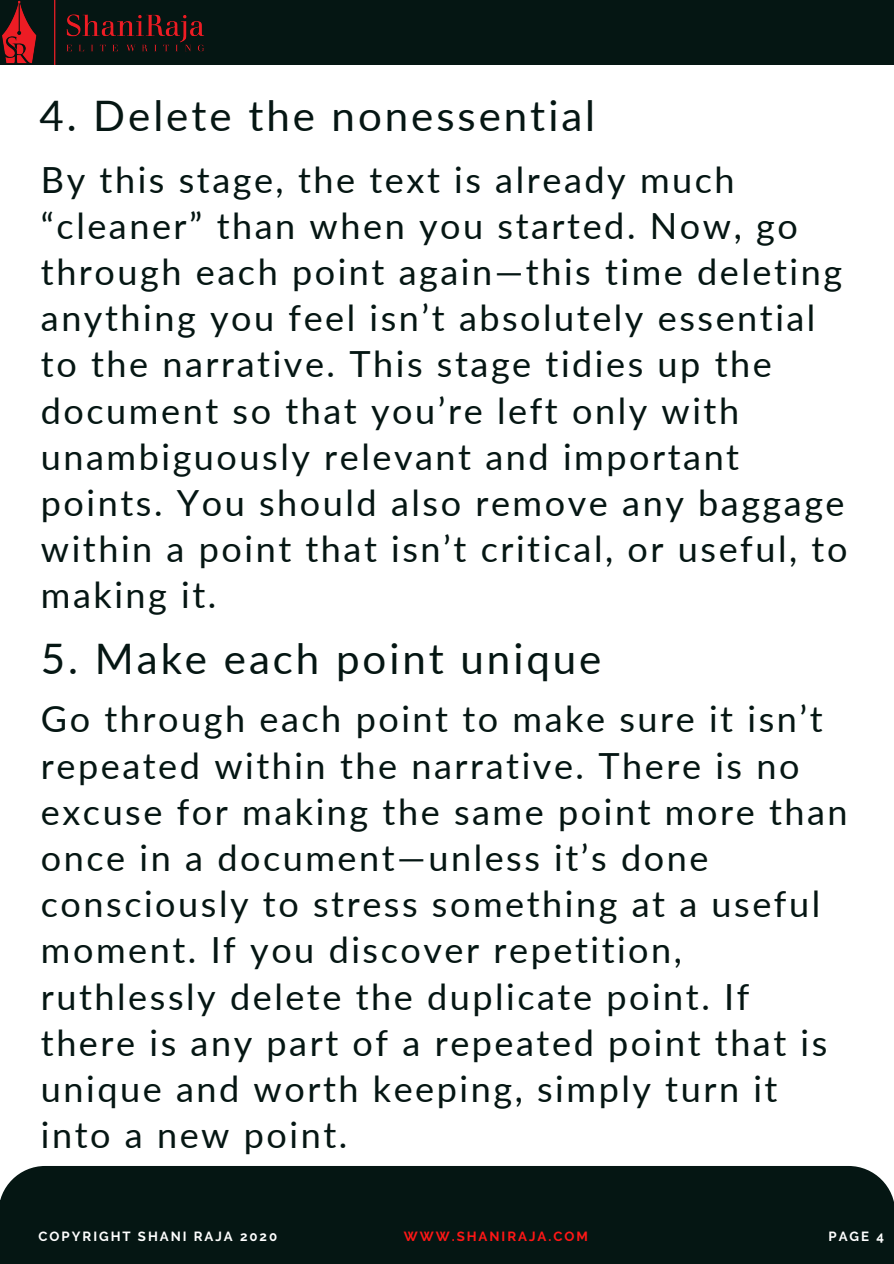
<style>
.page{position:relative;width:894px;height:1264px;background:#fff}
.page>*{position:absolute;margin:0;border:0;box-sizing:border-box;transform-origin:0 0}
.t1{font:42px "Lato";letter-spacing:.07em;color:#051613}
.t2{font:36px/46.2px "Lato";letter-spacing:.07em;color:#051613}
.t3{font:700 13.2px "Raleway";letter-spacing:.15em;color:#fff}
.t4{font:700 13.2px "Raleway";letter-spacing:.15em;color:#ff1616}
</style>
<div class="page">
<div style="left:0;top:0;width:893px;height:64px;background:#051613"></div>
<div style="left:0;top:1166px;width:893px;height:97px;background:#051613"></div>
<div style="left:0;top:1200px;width:892px;height:63px;background:#051613"></div>
<img style="left:2px;top:0;width:203px;height:64px">
<p class="t1" style="left:39px;top:89px;width:557px">4. Delete the nonessential</p>
<p class="t2" style="left:41px;top:155px;width:807px">By this stage, the text is already much “cleaner” than when you started. Now, go through each point again—this time deleting anything you feel isn’t absolutely essential to the narrative. This stage tidies up the document so that you’re left only with unambiguously relevant and important points. You should also remove any baggage within a point that isn’t critical, or useful, to making it.</p>
<p class="t1" style="left:41px;top:632px;width:562px">5. Make each point unique</p>
<p class="t2" style="left:41px;top:695px;width:808px">Go through each point to make sure it isn’t repeated within the narrative. There is no excuse for making the same point more than once in a document—unless it’s done consciously to stress something at a useful moment. If you discover repetition, ruthlessly delete the duplicate point. If there is any part of a repeated point that is unique and worth keeping, simply turn it into a new point.</p>
<p class="t3" style="left:39px;top:1228px;width:240px">COPYRIGHT SHANI RAJA 2020</p>
<p class="t3" style="left:828px;top:1228px;width:57px">PAGE 4</p>
<p class="t4" style="left:404px;top:1228px;width:185px">WWW.SHANIRAJA.COM</p>
</div>
